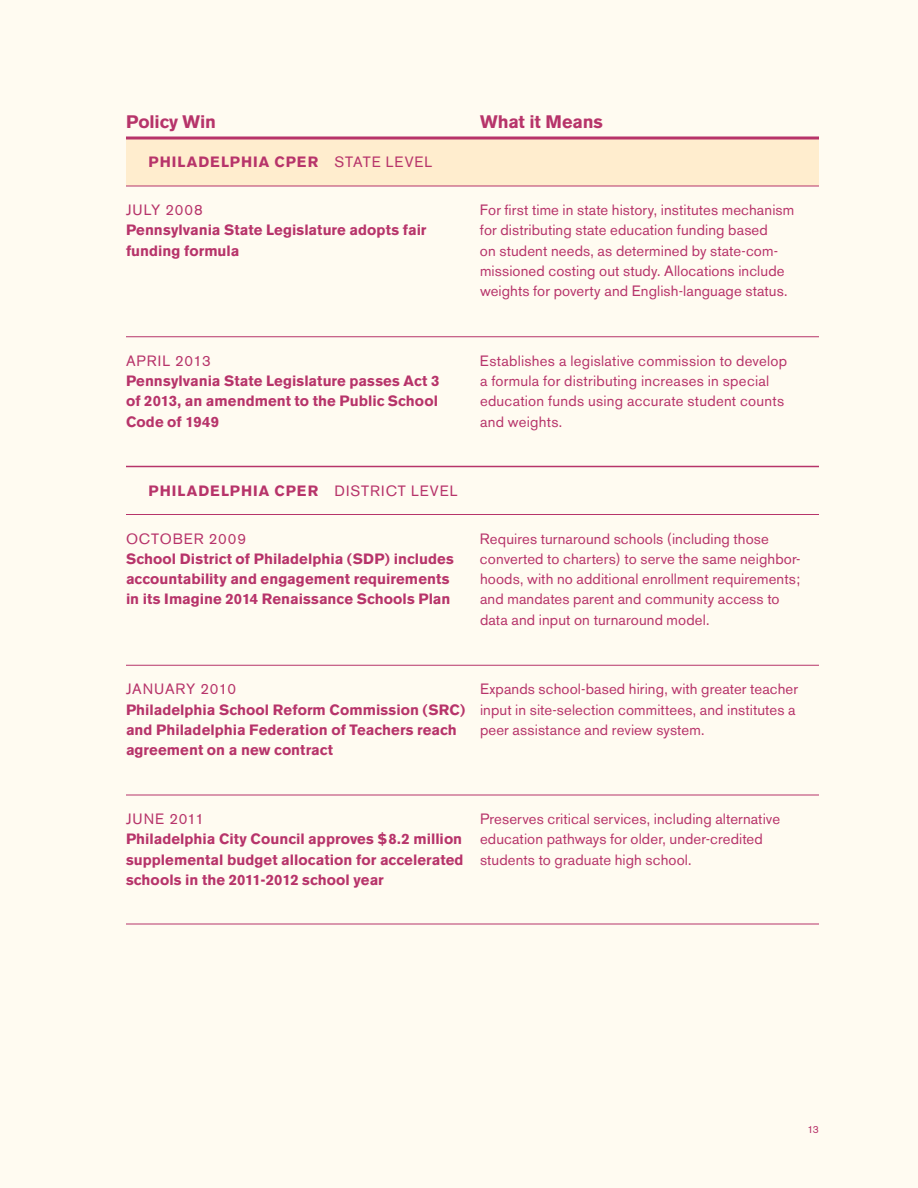
<style>
.page{position:relative;width:918px;height:1188px;background:#fffbf1}
.page>*{position:absolute;margin:0;border:0;box-sizing:border-box;transform-origin:0 0}
.t1{font:700 18px "Akzidenz Grotesk BE";letter-spacing:-.005em;color:#b7346a}
.t2{font:14.85px/20.2px "Akzidenz Grotesk BE";letter-spacing:.01em;color:#b7346a}
.t3{font:700 14.85px/20.2px "Akzidenz Grotesk BE";letter-spacing:.005em;color:#b7346a}
.t4{font:700 14.85px "Akzidenz Grotesk BE";letter-spacing:.07em;color:#b7346a}
.t5{font:14.85px "Akzidenz Grotesk BE";letter-spacing:.065em;color:#b7346a}
.t6{font:14.85px "Akzidenz Grotesk BE";letter-spacing:.06em;color:#b7346a}
.t7{font:14.85px "Akzidenz Grotesk BE";letter-spacing:.045em;color:#b7346a}
.t8{font:14.85px "Akzidenz Grotesk BE";letter-spacing:.055em;color:#b7346a}
.t9{font:10.35px "Akzidenz Grotesk BQ";color:#b7346a}
.s1{font-weight:400}
</style>
<div class="page">
<div style="left:126px;top:140px;width:693px;height:46px;background:#ffedce"></div>
<hr style="left:126px;top:186px;width:354px;height:1px;background:#b7346a">
<hr style="left:480px;top:186px;width:339px;height:1px;background:#b7346a">
<hr style="left:126px;top:466px;width:354px;height:1px;background:#b7346a">
<hr style="left:480px;top:466px;width:339px;height:1px;background:#b7346a">
<hr style="left:126px;top:336px;width:354px;height:1px;background:#b7346a">
<hr style="left:480px;top:336px;width:339px;height:1px;background:#b7346a">
<hr style="left:126px;top:514px;width:354px;height:1px;background:#b7346a">
<hr style="left:480px;top:514px;width:339px;height:1px;background:#b7346a">
<hr style="left:126px;top:665px;width:354px;height:1px;background:#b7346a">
<hr style="left:480px;top:665px;width:339px;height:1px;background:#b7346a">
<hr style="left:126px;top:795px;width:354px;height:1px;background:#b7346a">
<hr style="left:480px;top:795px;width:339px;height:1px;background:#b7346a">
<hr style="left:126px;top:924px;width:354px;height:1px;background:#b7346a">
<hr style="left:480px;top:924px;width:339px;height:1px;background:#b7346a">
<svg style="left:126px;top:136px;width:354px;height:4px"></svg>
<svg style="left:480px;top:136px;width:339px;height:4px"></svg>
<p class="t1" style="left:126px;top:111px;width:92px">Policy Win</p>
<p class="t1" style="left:480px;top:111px;width:124px">What it Means</p>
<p class="t4" style="left:148px;top:153px;width:285px">PHILADELPHIA CPER <span class="s1">STATE LEVEL</span></p>
<p class="t5" style="left:126px;top:201px;width:78px">JULY 2008</p>
<p class="t3" style="left:126px;top:220px;width:302px">Pennsylvania State Legislature adopts fair funding formula</p>
<p class="t2" style="left:480px;top:200px;width:316px">For first time in state history, institutes mechanism for distributing state education funding based<br>on student needs, as determined by state-com&shy;missioned costing out study. Allocations include weights for poverty and English-language status.</p>
<p class="t5" style="left:126px;top:352px;width:86px">APRIL 2013</p>
<p class="t3" style="left:126px;top:371px;width:315px;text-align:justify">Pennsylvania State Legislature passes Act 3 of 2013, an amendment to the Public School Code of 1949</p>
<p class="t4" style="left:149px;top:482px;width:310px">PHILADELPHIA CPER <span class="s1">DISTRICT LEVEL</span></p>
<p class="t6" style="left:126px;top:530px;width:122px">OCTOBER 2009</p>
<p class="t3" style="left:126px;top:549px;width:329px">School District of Philadelphia (SDP) includes accountability and engagement requirements in its Imagine 2014 Renaissance Schools Plan</p>
<p class="t2" style="left:480px;top:351px;width:309px">Establishes a legislative commission to develop a formula for distributing increases in special education funds using accurate student counts and weights.</p>
<p class="t2" style="left:480px;top:528px;width:322px">Requires turnaround schools (including those converted to charters) to serve the same neighbor&shy;hoods, with no additional enrollment requirements; and mandates parent and community access to data and input on turnaround model.</p>
<p class="t7" style="left:126px;top:680px;width:112px">JANUARY 2010</p>
<p class="t3" style="left:126px;top:700px;width:341px">Philadelphia School Reform Commission (SRC) and Philadelphia Federation of Teachers reach agreement on a new contract</p>
<p class="t2" style="left:480px;top:679px;width:320px">Expands school-based hiring, with greater teacher input in site-selection committees, and institutes a peer assistance and review system.</p>
<p class="t8" style="left:126px;top:810px;width:80px">JUNE 2011</p>
<p class="t3" style="left:126px;top:829px;width:339px;text-align:justify">Philadelphia City Council approves $8.2 million supplemental budget allocation for accelerated schools in the 2011-2012 school year</p>
<p class="t2" style="left:480px;top:809px;width:302px">Preserves critical services, including alternative education pathways for older, under-credited students to graduate high school.</p>
<p class="t9" style="left:807px;top:1124px;width:13px">13</p>
</div>
